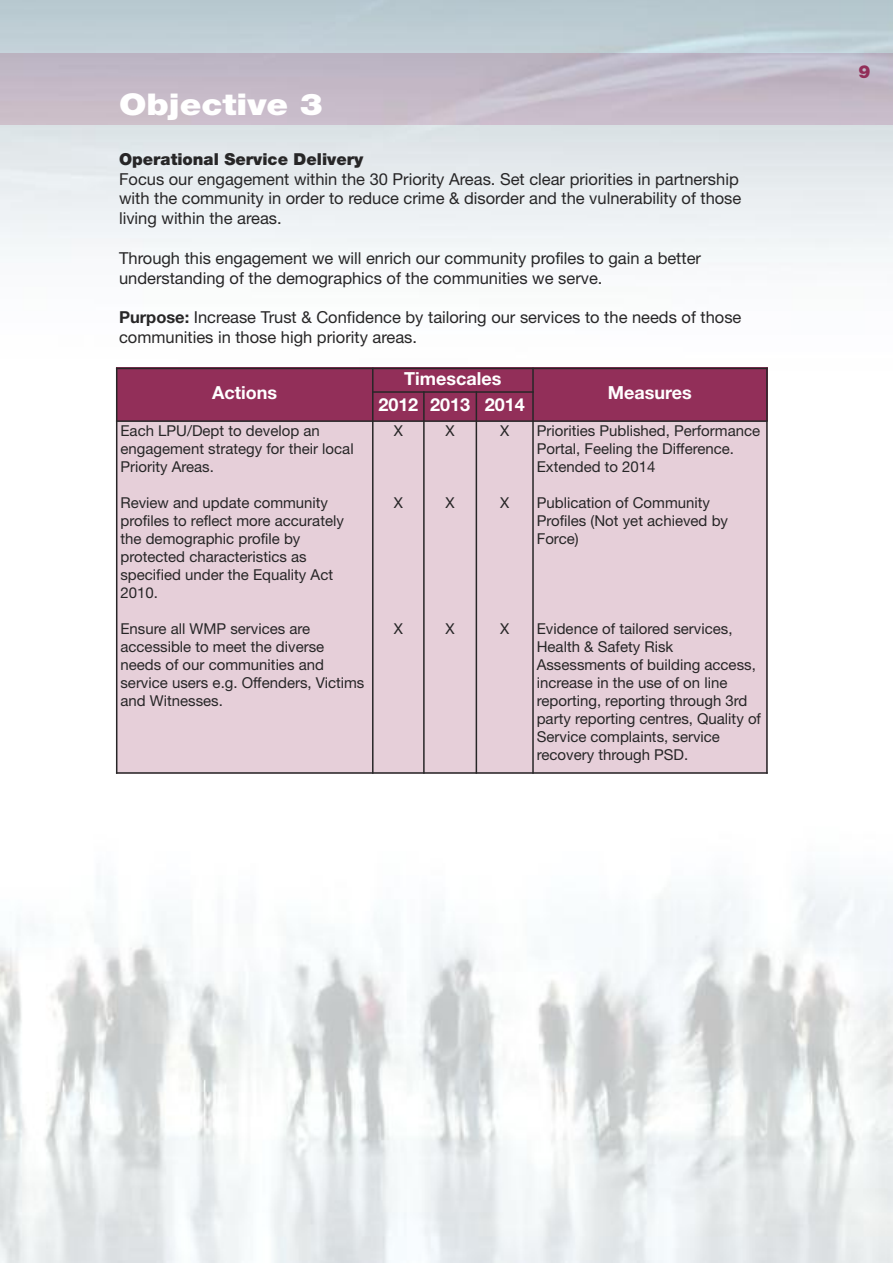
<style>
.page{position:relative;width:893px;height:1263px;background:#fff}
.page>*{position:absolute;margin:0;border:0;box-sizing:border-box;transform-origin:0 0}
.t1{font:900 30px "Helvetica Neue LT";color:#fff;scale:1.15 1}
.t2{font:700 18px "Helvetica Neue LT";color:#fff}
.t3{font:900 18px "Helvetica Neue LT";color:#922f59}
.t4{font:16.5px/19.8px "Helvetica Neue LT";color:#272627}
.t5{font:900 16.5px "Helvetica Neue LT";color:#272627}
.t6{font:15px/18px "Helvetica Neue LT";color:#272627}
.s1{font-weight:700}
</style>
<div class="page">
<img style="left:0;top:0;width:893px;height:422px">
<img style="left:0;top:772px;width:893px;height:491px">
<img style="left:0;top:54px;width:893px;height:70px">
<div style="left:116px;top:368px;width:257px;height:53px;background:#922f59"></div>
<div style="left:374px;top:368px;width:159px;height:24px;background:#922f59"></div>
<div style="left:533px;top:368px;width:235px;height:53px;background:#922f59"></div>
<div style="left:373px;top:392px;width:51px;height:29px;background:#922f59"></div>
<div style="left:424px;top:392px;width:52px;height:29px;background:#922f59"></div>
<div style="left:476px;top:392px;width:57px;height:29px;background:#922f59"></div>
<div style="left:116px;top:421px;width:257px;height:353px;background:#e6cfd9"></div>
<div style="left:373px;top:421px;width:51px;height:353px;background:#e6cfd9"></div>
<div style="left:424px;top:421px;width:52px;height:353px;background:#e6cfd9"></div>
<div style="left:476px;top:421px;width:57px;height:353px;background:#e6cfd9"></div>
<div style="left:533px;top:421px;width:235px;height:353px;background:#e6cfd9"></div>
<hr style="left:116px;top:368px;width:1px;height:406px;background:#272627">
<hr style="left:372px;top:368px;width:2px;height:406px;background:#272627">
<hr style="left:423px;top:391px;width:2px;height:383px;background:#272627">
<hr style="left:476px;top:391px;width:1px;height:383px;background:#272627">
<hr style="left:532px;top:368px;width:2px;height:406px;background:#272627">
<hr style="left:766px;top:368px;width:2px;height:406px;background:#272627">
<hr style="left:116px;top:368px;width:652px;height:1px;background:#272627">
<hr style="left:372px;top:391px;width:162px;height:2px;background:#272627">
<hr style="left:116px;top:420px;width:652px;height:2px;background:#272627">
<hr style="left:116px;top:772px;width:652px;height:2px;background:#272627">
<h1 class="t1" style="left:119px;top:94px;width:179px">Objective 3</h1>
<p class="t5" style="left:119px;top:153px;width:246px">Operational Service Delivery</p>
<p class="t4" style="left:119px;top:170px;width:624px">Focus our engagement within the 30 Priority Areas. Set clear priorities in partnership with the community in order to reduce crime &amp; disorder and the vulnerability of those living within the areas.</p>
<p class="t4" style="left:119px;top:250px;width:583px">Through this engagement we will enrich our community profiles to gain a better understanding of the demographics of the communities we serve.</p>
<p class="t4" style="left:119px;top:309px;width:624px"><span class="s1">Purpose:</span> Increase Trust &amp; Confidence by tailoring our services to the needs of those communities in those high priority areas.</p>
<p class="t2" style="left:212px;top:387px;width:66px">Actions</p>
<p class="t6" style="left:120px;top:423px;width:235px">Each LPU/Dept to develop an engagement strategy for their local<br>Priority Areas.</p>
<p class="t6" style="left:120px;top:495px;width:225px">Review and update community profiles to reflect more accurately the demographic profile by protected characteristics as specified under the Equality Act<br>2010.</p>
<p class="t6" style="left:120px;top:621px;width:245px">Ensure all WMP services are accessible to meet the diverse needs of our communities and service users e.g. Offenders, Victims and Witnesses.</p>
<p class="t2" style="left:404px;top:372px;width:99px">Timescales</p>
<p class="t2" style="left:378px;top:398px;width:148px">2012 2013 2014</p>
<p class="t6" style="left:394px;top:423px;width:11px">X</p>
<p class="t6" style="left:394px;top:495px;width:11px">X</p>
<p class="t6" style="left:446px;top:423px;width:11px">X</p>
<p class="t6" style="left:446px;top:495px;width:11px">X</p>
<p class="t6" style="left:500px;top:423px;width:11px">X</p>
<p class="t6" style="left:500px;top:495px;width:11px">X</p>
<p class="t2" style="left:608px;top:387px;width:85px">Measures</p>
<p class="t6" style="left:537px;top:423px;width:225px">Priorities Published, Performance<br>Portal, Feeling the Difference.<br>Extended to 2014</p>
<p class="t6" style="left:537px;top:495px;width:193px">Publication of Community<br>Profiles (Not yet achieved by<br>Force)</p>
<p class="t6" style="left:394px;top:621px;width:11px">X</p>
<p class="t6" style="left:446px;top:621px;width:11px">X</p>
<p class="t6" style="left:500px;top:621px;width:11px">X</p>
<p class="t6" style="left:537px;top:621px;width:226px">Evidence of tailored services,<br>Health &amp; Safety Risk<br>Assessments of building access, increase in the use of on line reporting, reporting through 3rd party reporting centres, Quality of<br>Service complaints, service recovery through PSD.</p>
<p class="t3" style="left:858px;top:65px;width:14px">9</p>
</div>
